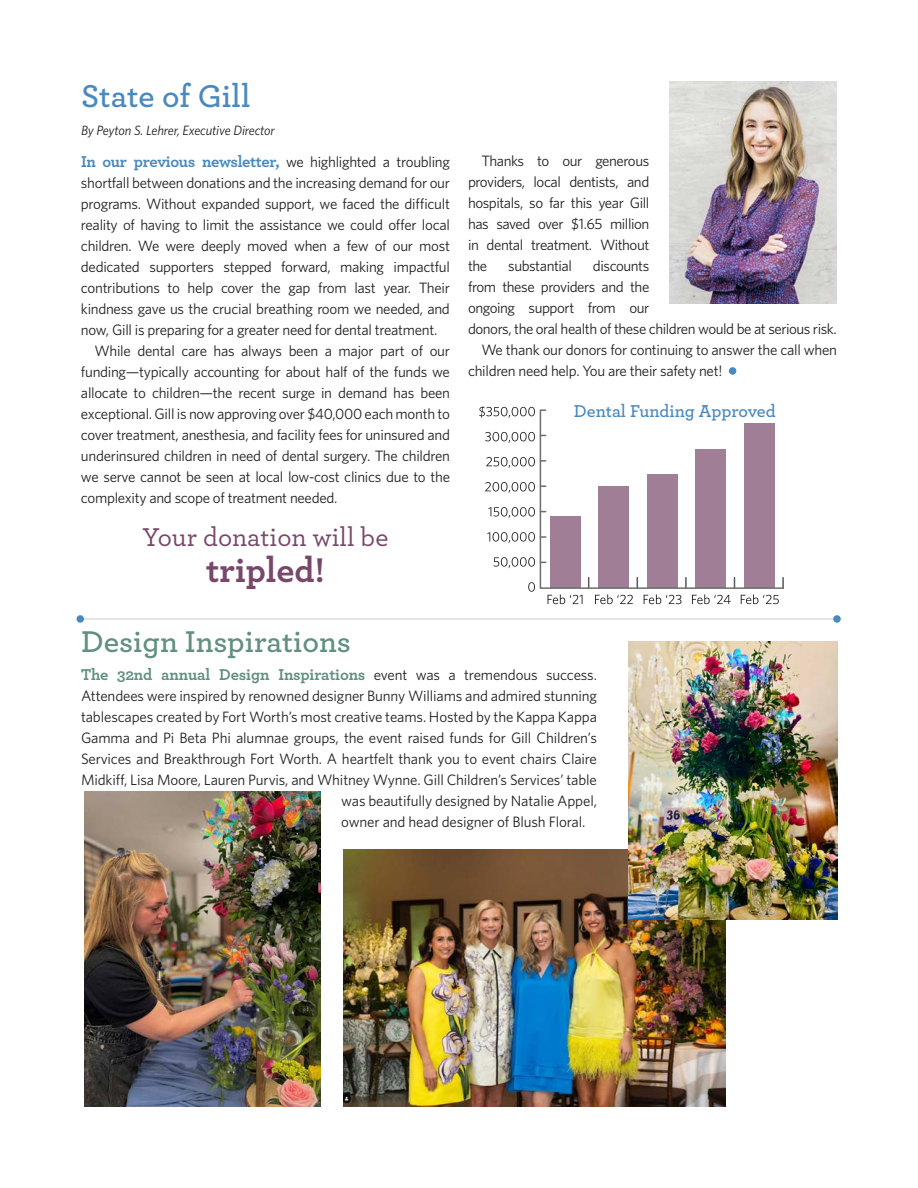
<style>
.page{position:relative;width:918px;height:1188px;background:#fff}
.page>*{position:absolute;margin:0;border:0;box-sizing:border-box;transform-origin:0 0}
.Head{font:700 36px "Archer";color:#78486a}
.Head-2{font:600 33px "Archer";color:#4a89be}
.t1{font:600 31.5px "Archer";color:#619080}
.Head-3{font:500 27px "Archer";color:#78486a}
.t2{font:600 18px "Archer";color:#4a89be}
.Body{font:700 16.5px "Archer";letter-spacing:-.01em;color:#619080}
.Body-2{font:700 16.5px "Archer";letter-spacing:-.02em;color:#4a89be}
.Body-3{font:15px/21px "Whitney";letter-spacing:-.02em;color:#231f20;text-align:justify}
.Body-4{font:italic 13.5px "Whitney";letter-spacing:-.01em;color:#231f20}
.s1{font-family:"Whitney";font-weight:400;font-size:15px;color:#231f20}
</style>
<div class="page">
<svg style="left:479px;top:406px;width:56px;height:12px"></svg>
<svg style="left:528px;top:582px;width:7px;height:10px"></svg>
<svg style="left:539px;top:409px;width:245px;height:180px"></svg>
<svg style="left:485px;top:432px;width:61px;height:11px"></svg>
<svg style="left:486px;top:457px;width:60px;height:11px"></svg>
<svg style="left:485px;top:482px;width:61px;height:11px"></svg>
<svg style="left:488px;top:507px;width:58px;height:11px"></svg>
<svg style="left:487px;top:532px;width:59px;height:11px"></svg>
<svg style="left:494px;top:557px;width:52px;height:11px"></svg>
<svg style="left:548px;top:594px;width:35px;height:10px"></svg>
<svg style="left:595px;top:594px;width:38px;height:10px"></svg>
<svg style="left:644px;top:594px;width:37px;height:10px"></svg>
<svg style="left:692px;top:594px;width:39px;height:10px"></svg>
<svg style="left:741px;top:594px;width:38px;height:10px"></svg>
<img style="left:670px;top:81px;width:167px;height:223px">
<div style="left:729px;top:367px;width:7px;height:8px;background:#4a89be;border-radius:50%"></div>
<hr style="left:80px;top:618px;width:757px;height:2px;background:#dcdddf">
<div style="left:76px;top:615px;width:8px;height:8px;background:#4a89be;border-radius:50%"></div>
<div style="left:833px;top:615px;width:8px;height:8px;background:#4a89be;border-radius:50%"></div>
<img style="left:343px;top:850px;width:382px;height:257px">
<img style="left:628px;top:642px;width:209px;height:278px">
<img style="left:85px;top:791px;width:236px;height:315px">
<p class="Head-2" style="left:81px;top:72px;width:171px">State of Gill</p>
<p class="Body-4" style="left:81px;top:122px;width:195px">By Peyton S. Lehrer, Executive Director</p>
<p class="Body-2" style="left:81px;top:149px;width:371px">In our previous newsletter, <span class="s1">we highlighted a troubling</span></p>
<p class="Body-3" style="left:81px;top:172px;width:371px">shortfall between donations and the increasing demand for our programs. Without expanded support, we faced the difficult reality of having to limit the assistance we could offer local children. We were deeply moved when a few of our most dedicated supporters stepped forward, making impactful contributions to help cover the gap from last year. Their kindness gave us the crucial breathing room we needed, and now, Gill is preparing for a greater need for dental treatment.</p>
<p class="Body-3" style="left:81px;top:340px;width:371px;text-indent:14px">While dental care has always been a major part of our funding—typically accounting for about half of the funds we allocate to children—the recent surge in demand has been exceptional. Gill is now approving over $40,000 each month to cover treatment, anesthesia, and facility fees for uninsured and underinsured children in need of dental surgery. The children we serve cannot be seen at local low-cost clinics due to the complexity and scope of treatment needed.</p>
<p class="Head-3" style="left:143px;top:518px;width:247px">Your donation will be</p>
<p class="Head" style="left:206px;top:542px;width:120px">tripled!</p>
<p class="t1" style="left:81px;top:618px;width:271px">Design Inspirations</p>
<p class="Body-3" style="left:468px;top:150px;width:183px;text-indent:14px">Thanks to our generous providers, local dentists, and hospitals, so far this year Gill has saved over $1.65 million in dental treatment. Without the</p>
<p class="Body-3" style="left:468px;top:255px;width:370px;text-align:left;text-indent:125px">discounts<br>from these providers and the<br>ongoing support from our<br>donors, the oral health of these children would be at serious risk.</p>
<p class="Body-3" style="left:468px;top:339px;width:370px;text-indent:14px">We thank our donors for continuing to answer the call when children need help. You are their safety net!</p>
<p class="Body-3" style="left:508px;top:255px;width:65px">substantial</p>
<p class="t2" style="left:574px;top:397px;width:203px">Dental Funding Approved</p>
<p class="Body" style="left:81px;top:662px;width:517px">The 32nd annual Design Inspirations <span class="s1">event was a tremendous success.</span></p>
<p class="Body-3" style="left:81px;top:685px;width:517px">Attendees were inspired by renowned designer Bunny Williams and admired stunning</p>
<p class="Body-3" style="left:81px;top:706px;width:518px">tablescapes created by Fort Worth’s most creative teams. Hosted by the Kappa Kappa</p>
<p class="Body-3" style="left:81px;top:727px;width:518px">Gamma and Pi Beta Phi alumnae groups, the event raised funds for Gill Children’s</p>
<p class="Body-3" style="left:81px;top:748px;width:517px">Services and Breakthrough Fort Worth. A heartfelt thank you to event chairs Claire</p>
<p class="Body-3" style="left:81px;top:769px;width:517px">Midkiff, Lisa Moore, Lauren Purvis, and Whitney Wynne. Gill Children’s Services’ table</p>
<p class="Body-3" style="left:341px;top:790px;width:257px">was beautifully designed by Natalie Appel,</p>
<p class="Body-3" style="left:341px;top:811px;width:246px">owner and head designer of Blush Floral.</p>
</div>
